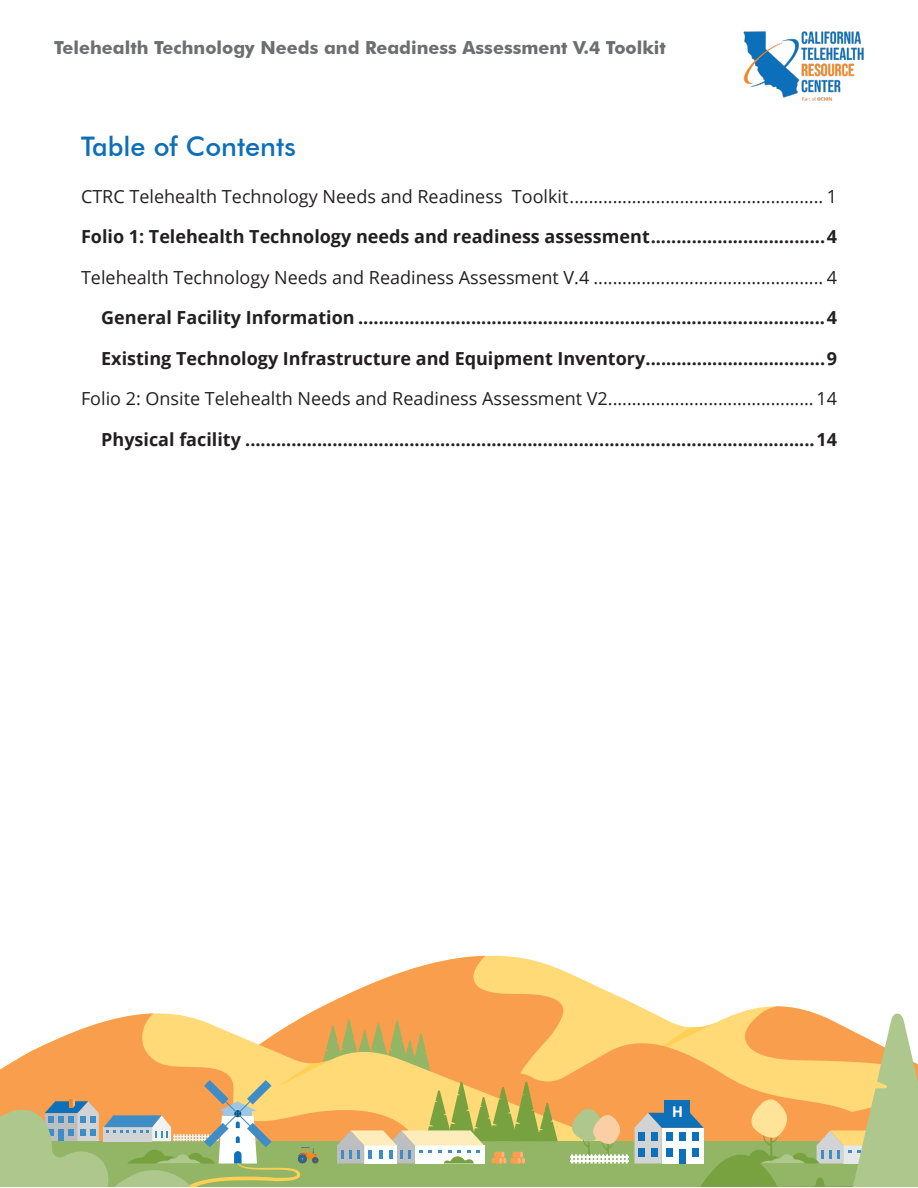
<style>
.page{position:relative;width:918px;height:1188px;background:#fff}
.page>*{position:absolute;margin:0;border:0;box-sizing:border-box;transform-origin:0 0}
.H2_Paragraph_Heading{font:500 27px "Futura BT";color:#0d6fb8}
.t1{font:700 18px "Open Sans";color:#231f20}
.t2{font:18px "Open Sans";color:#231f20}
.Header_Title{font:700 18px "Futura BT";color:#6d6e71}
.t3{font:700 17.1px "Calibri";color:#fff}
</style>
<div class="page">
<img style="left:743px;top:31px;width:121px;height:70px">
<svg style="left:480px;top:955px;width:159px;height:51px"></svg>
<svg style="left:339px;top:956px;width:226px;height:42px"></svg>
<svg style="left:323px;top:998px;width:286px;height:8px;fill:#f89e4c"></svg>
<svg style="left:0;top:1006px;width:918px;height:181px"></svg>
<div style="left:664px;top:1100px;width:25px;height:25px;background:#0e70b8"></div>
<p class="Header_Title" style="left:54px;top:37px;width:613px">Telehealth Technology Needs and Readiness Assessment V.4 Toolkit</p>
<p class="H2_Paragraph_Heading" style="left:81px;top:130px;width:216px">Table of Contents</p>
<p class="t2" style="left:81px;top:184px;width:758px">CTRC Telehealth Technology Needs and Readiness Toolkit..................................................... 1</p>
<p class="t1" style="left:81px;top:224px;width:758px">Folio 1: Telehealth Technology needs and readiness assessment..................................4</p>
<p class="t2" style="left:81px;top:265px;width:758px">Telehealth Technology Needs and Readiness Assessment V.4 ................................................ 4</p>
<p class="t1" style="left:101px;top:305px;width:737px">General Facility Information ...........................................................................................4</p>
<p class="t1" style="left:101px;top:346px;width:737px">Existing Technology Infrastructure and Equipment Inventory...................................9</p>
<p class="t2" style="left:81px;top:386px;width:758px">Folio 2: Onsite Telehealth Needs and Readiness Assessment V2........................................... 14</p>
<p class="t1" style="left:101px;top:427px;width:737px">Physical facility ...............................................................................................................14</p>
<p class="t3" style="left:672px;top:1099px;width:12px">H</p>
</div>
